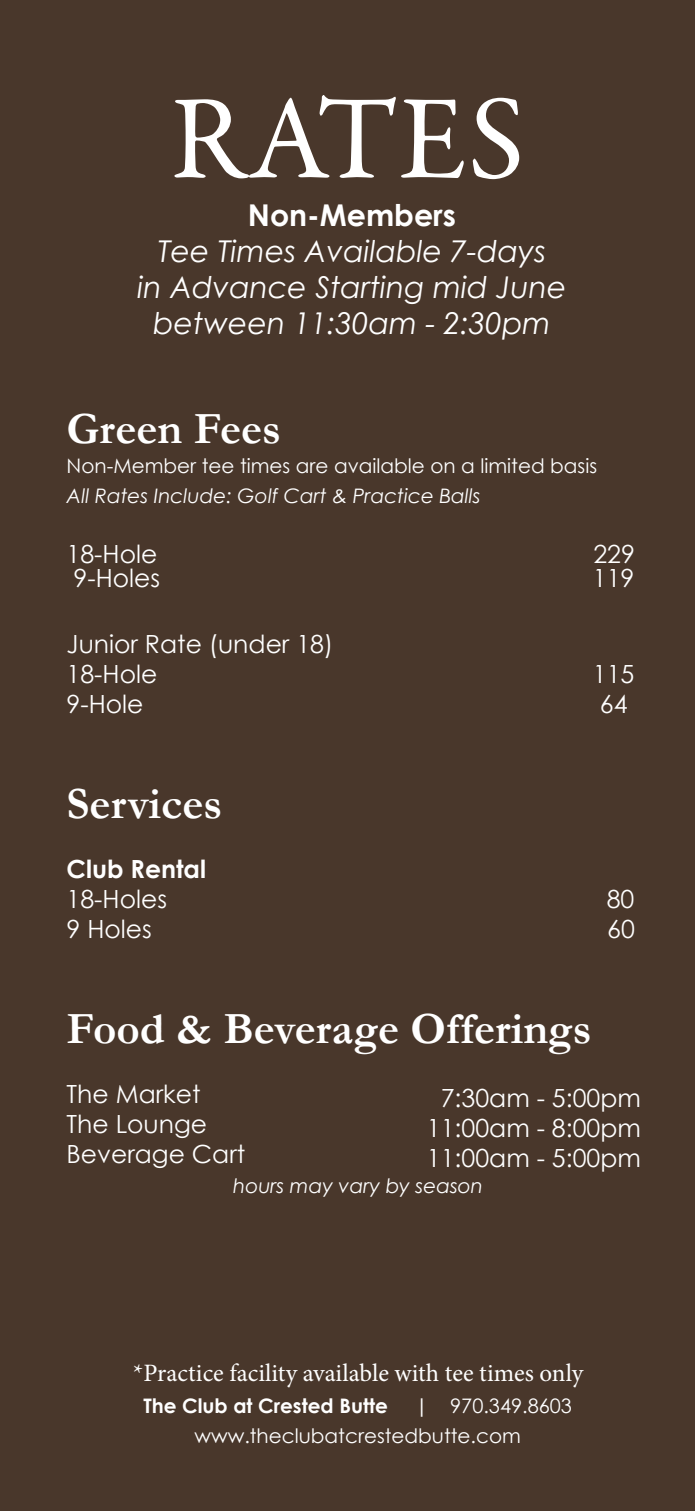
<style>
.page{position:relative;width:695px;height:1511px;background:#fff}
.page>*{position:absolute;margin:0;border:0;box-sizing:border-box;transform-origin:0 0}
.t1{font:120px "Garamond Premr Pro";letter-spacing:.015em;color:#fff}
.t2{font:700 45px "Garamond";color:#fff}
.t3{font:italic 30px "Century Gothic";color:#fff}
.t4{font:700 30px "Century Gothic";color:#fff}
.t5{font:25px "Century Gothic";color:#fff}
.t6{font:25px "Minion Pro";color:#fff}
.t7{font:700 25px "Century Gothic";color:#fff}
.t8{font:20px "Century Gothic";color:#fff}
.t9{font:italic 20px "Century Gothic";color:#fff}
.t10{font:700 20px "Century Gothic";color:#fff}
.s1{font-weight:700}
</style>
<div class="page">
<div style="left:0;top:0;width:695px;height:1510px;background:#49372b"></div>
<p class="t1" style="left:170px;top:67px;width:356px">RATES</p>
<p class="t4" style="left:248px;top:192px;width:210px">Non-Members</p>
<p class="t3" style="left:158px;top:230px;width:389px">Tee Times Available 7-days</p>
<p class="t3" style="left:137px;top:266px;width:431px">in Advance Starting mid June</p>
<p class="t3" style="left:153px;top:302px;width:399px">between 11:30am - 2:30pm</p>
<p class="t2" style="left:67px;top:398px;width:216px">Green Fees</p>
<p class="t8" style="left:67px;top:451px;width:532px">Non-Member tee times are available on a limited basis</p>
<p class="t9" style="left:67px;top:481px;width:415px">All Rates Include: Golf Cart &amp; Practice Balls</p>
<p class="t5" style="left:67px;top:536px;width:92px">18-Hole</p>
<p class="t5" style="left:593px;top:536px;width:43px">229</p>
<p class="t5" style="left:74px;top:561px;width:88px">9-Holes</p>
<p class="t5" style="left:593px;top:561px;width:43px">119</p>
<p class="t5" style="left:67px;top:626px;width:268px">Junior Rate (under 18)</p>
<p class="t5" style="left:67px;top:656px;width:92px">18-Hole</p>
<p class="t5" style="left:593px;top:656px;width:43px">115</p>
<p class="t5" style="left:67px;top:686px;width:78px">9-Hole</p>
<p class="t5" style="left:600px;top:686px;width:29px">64</p>
<p class="t2" style="left:67px;top:773px;width:157px">Services</p>
<p class="t7" style="left:67px;top:849px;width:141px">Club Rental</p>
<p class="t5" style="left:67px;top:881px;width:102px">18-Holes</p>
<p class="t5" style="left:607px;top:881px;width:29px">80</p>
<p class="t5" style="left:67px;top:911px;width:87px">9 Holes</p>
<p class="t5" style="left:607px;top:911px;width:29px">60</p>
<p class="t2" style="left:67px;top:998px;width:526px">Food &amp; Beverage Offerings</p>
<p class="t5" style="left:67px;top:1076px;width:135px">The Market</p>
<p class="t5" style="left:67px;top:1106px;width:142px">The Lounge</p>
<p class="t5" style="left:67px;top:1136px;width:180px">Beverage Cart</p>
<p class="t9" style="left:233px;top:1171px;width:251px">hours may vary by season</p>
<p class="t5" style="left:441px;top:1080px;width:202px">7:30am - 5:00pm</p>
<p class="t5" style="left:427px;top:1110px;width:215px">11:00am - 8:00pm</p>
<p class="t5" style="left:427px;top:1140px;width:215px">11:00am - 5:00pm</p>
<p class="t6" style="left:133px;top:1356px;width:451px">*Practice facility available with tee times only</p>
<p class="t10" style="left:143px;top:1390px;width:246px">The Club at Crested Butte</p>
<p class="t8" style="left:416px;top:1391px;width:158px"><span class="s1">|</span> 970.349.8603</p>
<p class="t8" style="left:194px;top:1421px;width:328px">www.theclubatcrestedbutte.com</p>
</div>
